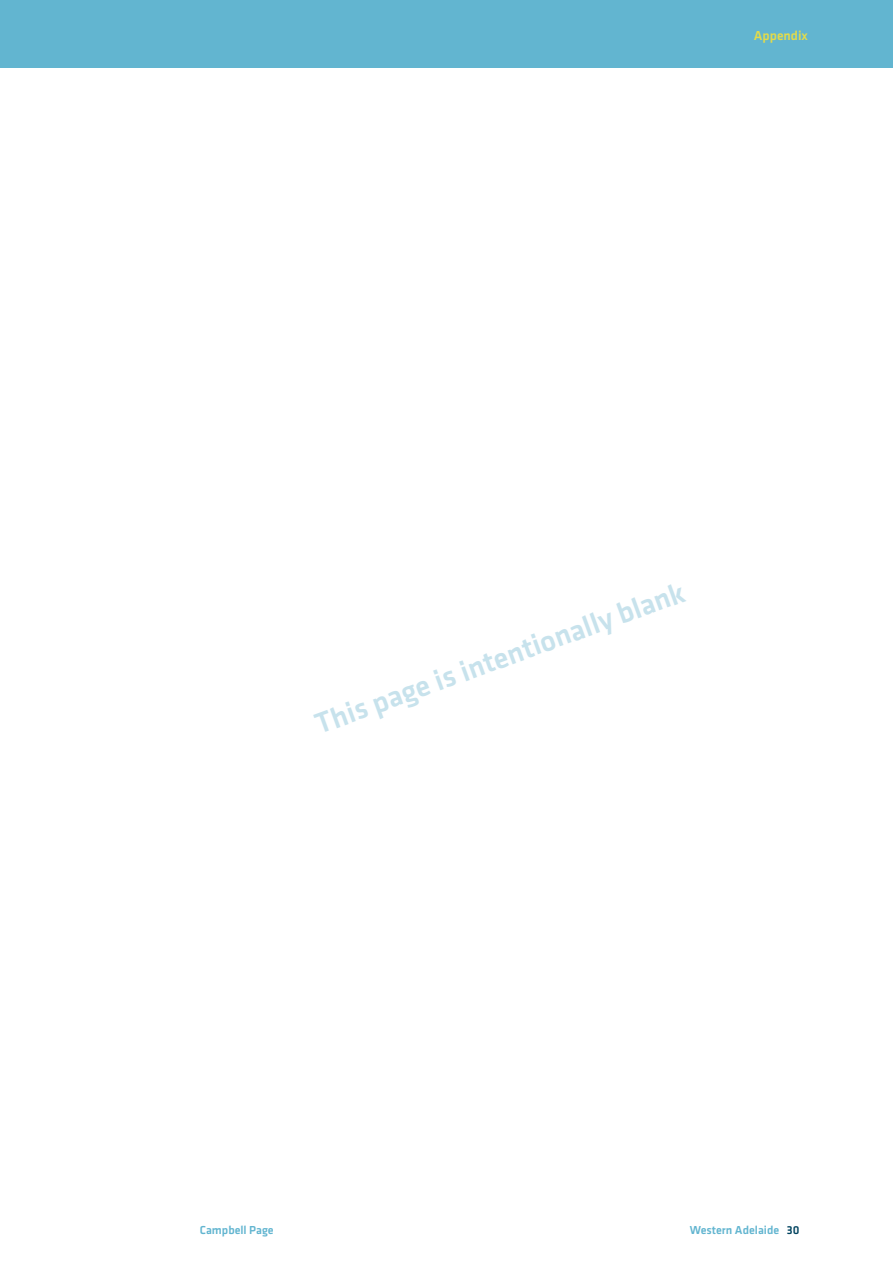
<style>
.page{position:relative;width:893px;height:1263px;background:#fff}
.page>*{position:absolute;margin:0;border:0;box-sizing:border-box;transform-origin:0 0}
.t1{font:500 30px "Klavika Basic";color:#c7e2ec}
.t2{font:500 13.5px "Klavika Basic";color:#e3db4a}
.t3{font:500 12px "Klavika Basic";color:#62b5d0}
.s1{color:#00435f}
</style>
<div class="page">
<div style="left:0;top:0;width:893px;height:67px;background:#62b5d0"></div>
<p class="t2" style="left:754px;top:26px;width:56px">Appendix</p>
<h1 class="t1" style="left:309px;top:706px;width:393px;rotate:-20deg">This page is intentionally blank</h1>
<p class="t3" style="left:200px;top:1221px;width:75px">Campbell Page</p>
<p class="t3" style="left:690px;top:1221px;width:111px">Western Adelaide <span class="s1">30</span></p>
</div>
